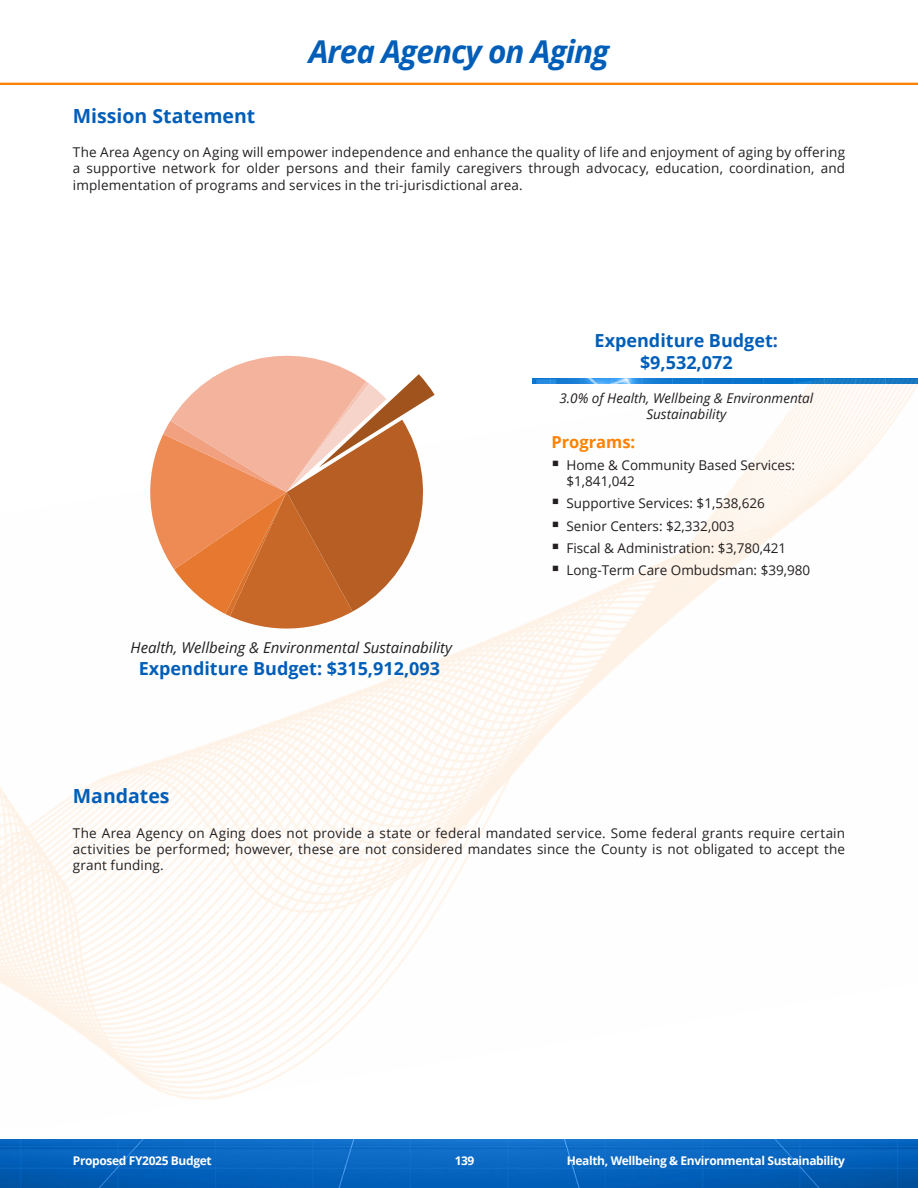
<style>
.page{position:relative;width:918px;height:1188px;background:#fff}
.page>*{position:absolute;margin:0;border:0;box-sizing:border-box;transform-origin:0 0}
.Head_2{font:italic 700 31.5px "Open Sans";letter-spacing:-.03em;color:#005eb8}
.Heading_L1{font:700 19.5px "Open Sans";color:#005eb8}
.EB_Heading{font:700 18px/21.6px "Open Sans";color:#005eb8;text-align:center}
.EB_Heading_2{font:700 16.5px "Open Sans";color:#ff8200}
.t1{font:italic 15px "Open Sans";color:#231f20}
.Body{font:13.5px/16.2px "Open Sans";color:#231f20;text-align:justify}
.EB_Quote{font:italic 13.5px/16.2px "Open Sans";color:#231f20;text-align:center}
.t2{font:700 12px "Open Sans";letter-spacing:-.03em;color:#fff}
</style>
<div class="page">
<img style="left:0;top:82px;width:918px;height:3px">
<img style="left:0;top:1139px;width:918px;height:49px">
<img style="left:0;top:379px;width:918px;height:721px">
<svg style="left:143px;top:355px;width:299px;height:275px"></svg>
<svg style="left:560px;top:470px;width:18px;height:1px"></svg>
<svg style="left:560px;top:508px;width:18px;height:1px"></svg>
<svg style="left:560px;top:531px;width:18px;height:1px"></svg>
<svg style="left:560px;top:553px;width:18px;height:1px"></svg>
<svg style="left:560px;top:575px;width:18px;height:1px"></svg>
<p class="Head_2" style="left:309px;top:29px;width:302px">Area Agency on Aging</p>
<p class="Heading_L1" style="left:73px;top:102px;width:184px">Mission Statement</p>
<p class="Body" style="left:73px;top:144px;width:774px">The Area Agency on Aging will empower independence and enhance the quality of life and enjoyment of aging by offering a supportive network for older persons and their family caregivers through advocacy, education, coordination, and implementation of programs and services in the tri-jurisdictional area.</p>
<p class="t1" style="left:131px;top:638px;width:323px">Health, Wellbeing &amp; Environmental Sustainability</p>
<h3 class="EB_Heading" style="left:139px;top:657px;width:303px">Expenditure Budget: $315,912,093</h3>
<p class="EB_Heading" style="left:595px;top:329px;width:185px">Expenditure Budget: $9,532,072</p>
<p class="EB_Quote" style="left:559px;top:389px;width:255px">3.0% of Health, Wellbeing &amp; Environmental<br>Sustainability</p>
<p class="EB_Heading_2" style="left:551px;top:430px;width:85px">Programs:</p>
<p class="Body" style="left:567px;top:457px;width:230px;text-indent:-15px">▪ Home &amp; Community Based Services: $1,841,042</p>
<p class="Body" style="left:551px;top:495px;width:215px">▪ Supportive Services: $1,538,626</p>
<p class="Body" style="left:551px;top:517px;width:185px">▪ Senior Centers: $2,332,003</p>
<p class="Body" style="left:551px;top:539px;width:237px">▪ Fiscal &amp; Administration: $3,780,421</p>
<p class="Body" style="left:551px;top:562px;width:261px">▪ Long-Term Care Ombudsman: $39,980</p>
<p class="Heading_L1" style="left:73px;top:782px;width:98px">Mandates</p>
<p class="Body" style="left:73px;top:824px;width:774px">The Area Agency on Aging does not provide a state or federal mandated service. Some federal grants require certain activities be performed; however, these are not considered mandates since the County is not obligated to accept the grant funding.</p>
<p class="t2" style="left:73px;top:1152px;width:140px">Proposed FY2025 Budget</p>
<p class="t2" style="left:455px;top:1152px;width:21px">139</p>
<p class="t2" style="left:567px;top:1152px;width:280px">Health, Wellbeing &amp; Environmental Sustainability</p>
</div>
